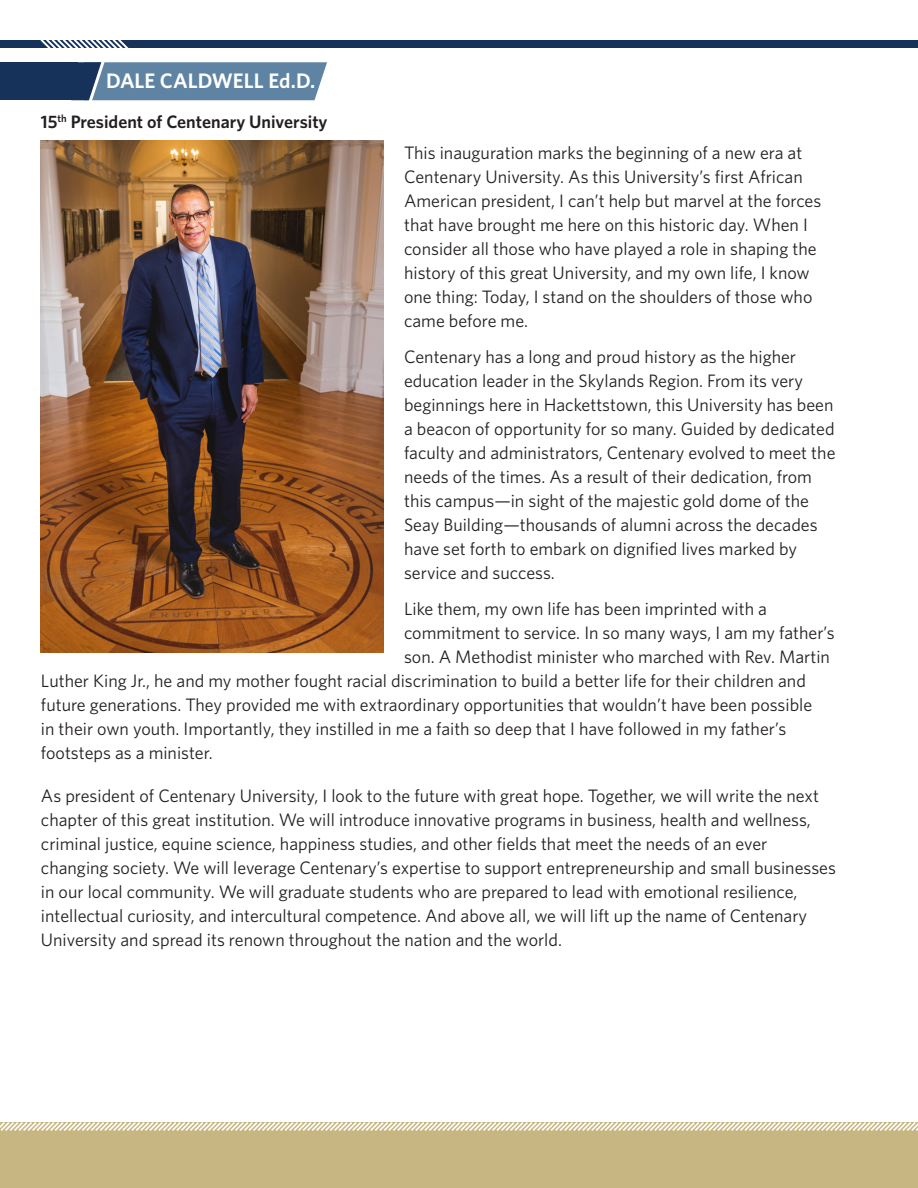
<style>
.page{position:relative;width:918px;height:1188px;background:#fff}
.page>*{position:absolute;margin:0;border:0;box-sizing:border-box;transform-origin:0 0}
.t1{font:600 21px "Whitney";letter-spacing:-.005em;color:#fff}
.t2{font:18px/24px "Whitney";color:#231f20}
.t3{font:600 18px "Whitney";color:#231f20}
</style>
<div class="page">
<div style="left:0;top:1123px;width:918px;height:65px;background:#c8b682"></div>
<svg style="left:0;top:1122px;width:918px;height:9px"></svg>
<div style="left:0;top:40px;width:918px;height:8px;background:#16315a"></div>
<img style="left:40px;top:140px;width:344px;height:512px">
<div style="left:0;top:62px;width:78px;height:38px;background:#16315a"></div>
<svg style="left:40px;top:40px;width:287px;height:61px"></svg>
<p class="t1" style="left:106px;top:68px;width:211px">DALE CALDWELL Ed.D.</p>
<p class="t3" style="left:41px;top:111px;width:288px">15<sup>th</sup> President of Centenary University</p>
<p class="t2" style="left:404px;top:140px;width:419px">This inauguration marks the beginning of a new era at Centenary University. As this University’s first African American president, I can’t help but marvel at the forces that have brought me here on this historic day. When I consider all those who have played a role in shaping the history of this great University, and my own life, I know one thing: Today, I stand on the shoulders of those who came before me.</p>
<p class="t2" style="left:404px;top:344px;width:433px">Centenary has a long and proud history as the higher education leader in the Skylands Region. From its very beginnings here in Hackettstown, this University has been a beacon of opportunity for so many. Guided by dedicated faculty and administrators, Centenary evolved to meet the needs of the times. As a result of their dedication, from this campus—in sight of the majestic gold dome of the Seay Building—thousands of alumni across the decades have set forth to embark on dignified lives marked by service and success.</p>
<p class="t2" style="left:404px;top:596px;width:364px">Like them, my own life has been imprinted with a</p>
<p class="t2" style="left:404px;top:620px;width:432px">commitment to service. In so many ways, I am my father’s</p>
<p class="t2" style="left:404px;top:644px;width:427px">son. A Methodist minister who marched with Rev. Martin</p>
<p class="t2" style="left:41px;top:668px;width:766px">Luther King Jr., he and my mother fought racial discrimination to build a better life for their children and</p>
<p class="t2" style="left:41px;top:692px;width:773px">future generations. They provided me with extraordinary opportunities that wouldn’t have been possible</p>
<p class="t2" style="left:41px;top:716px;width:747px">in their own youth. Importantly, they instilled in me a faith so deep that I have followed in my father’s</p>
<p class="t2" style="left:41px;top:740px;width:173px">footsteps as a minister.</p>
<p class="t2" style="left:41px;top:783px;width:796px">As president of Centenary University, I look to the future with great hope. Together, we will write the next chapter of this great institution. We will introduce innovative programs in business, health and wellness, criminal justice, equine science, happiness studies, and other fields that meet the needs of an ever changing society. We will leverage Centenary’s expertise to support entrepreneurship and small businesses in our local community. We will graduate students who are prepared to lead with emotional resilience, intellectual curiosity, and intercultural competence. And above all, we will lift up the name of Centenary University and spread its renown throughout the nation and the world.</p>
</div>
